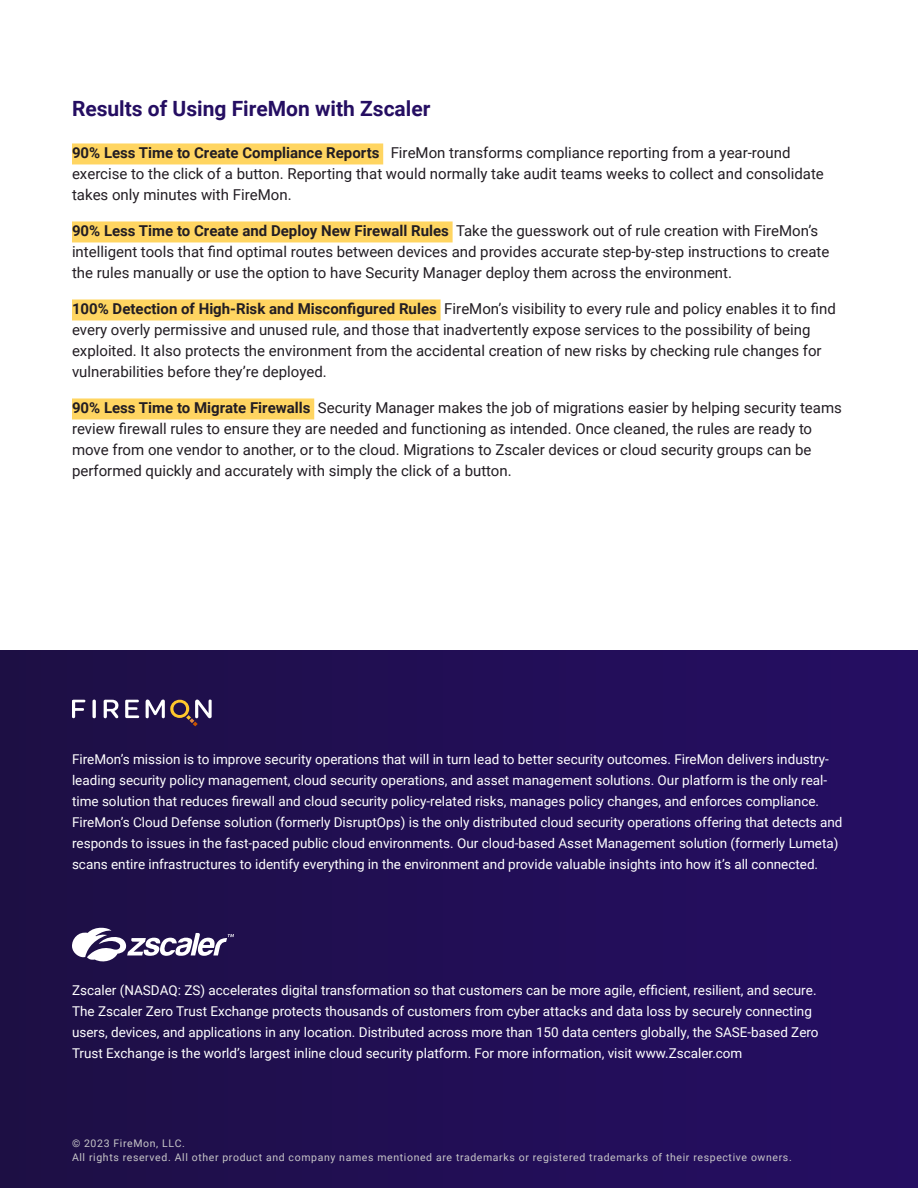
<style>
.page{position:relative;width:918px;height:1188px;background:#fff}
.page>*{position:absolute;margin:0;border:0;box-sizing:border-box;transform-origin:0 0}
.Header_-_Midnight{font:700 21px "Roboto";color:#250e62}
.Body_Text{font:15px/21px "Roboto";color:#221d23}
.Body_Text-2{font:13.5px/21px "Roboto";color:#fff}
.Copyright{font:10.5px/14px "Roboto";letter-spacing:.06em;color:#c7c6c8}
.s1{font-weight:700}
</style>
<div class="page">
<div style="left:72px;top:143px;width:311px;height:21px;background:#ffd561"></div>
<div style="left:72px;top:221px;width:381px;height:21px;background:#ffd561"></div>
<div style="left:72px;top:299px;width:369px;height:21px;background:#ffd561"></div>
<div style="left:72px;top:398px;width:242px;height:21px;background:#ffd561"></div>
<div style="left:0;top:651px;width:918px;height:537px;background:linear-gradient(to right,#1e0f45,#250e64)"></div>
<svg style="left:72px;top:928px;width:162px;height:33px"></svg>
<svg style="left:72px;top:700px;width:14px;height:18px"></svg>
<svg style="left:104px;top:700px;width:15px;height:19px"></svg>
<svg style="left:125px;top:700px;width:14px;height:18px"></svg>
<svg style="left:92px;top:700px;width:4px;height:18px"></svg>
<svg style="left:146px;top:699px;width:66px;height:27px;background:#5f4e69"></svg>
<p class="Header_-_Midnight" style="left:72px;top:94px;width:360px">Results of Using FireMon with Zscaler</p>
<p class="Body_Text" style="left:72px;top:142px;width:753px"><span class="s1">90% Less Time to Create Compliance Reports</span> FireMon transforms compliance reporting from a year-round exercise to the click of a button. Reporting that would normally take audit teams weeks to collect and consolidate takes only minutes with FireMon.</p>
<p class="Body_Text" style="left:72px;top:220px;width:759px"><span class="s1">90% Less Time to Create and Deploy New Firewall Rules</span> Take the guesswork out of rule creation with FireMon’s intelligent tools that find optimal routes between devices and provides accurate step-by-step instructions to create the rules manually or use the option to have Security Manager deploy them across the environment.</p>
<p class="Body_Text" style="left:72px;top:298px;width:765px"><span class="s1">100% Detection of High-Risk and Misconfigured Rules</span> FireMon’s visibility to every rule and policy enables it to find every overly permissive and unused rule, and those that inadvertently expose services to the possibility of being exploited. It also protects the environment from the accidental creation of new risks by checking rule changes for vulnerabilities before they’re deployed.</p>
<p class="Body_Text" style="left:72px;top:397px;width:771px"><span class="s1">90% Less Time to Migrate Firewalls</span> Security Manager makes the job of migrations easier by helping security teams review firewall rules to ensure they are needed and functioning as intended. Once cleaned, the rules are ready to move from one vendor to another, or to the cloud. Migrations to Zscaler devices or cloud security groups can be performed quickly and accurately with simply the click of a button.</p>
<p class="Body_Text-2" style="left:72px;top:748px;width:772px">FireMon’s mission is to improve security operations that will in turn lead to better security outcomes. FireMon delivers industry&shy;leading security policy management, cloud security operations, and asset management solutions. Our platform is the only real&shy;time solution that reduces firewall and cloud security policy-related risks, manages policy changes, and enforces compliance.<br>FireMon’s Cloud Defense solution (formerly DisruptOps) is the only distributed cloud security operations offering that detects and responds to issues in the fast-paced public cloud environments. Our cloud-based Asset Management solution (formerly Lumeta) scans entire infrastructures to identify everything in the environment and provide valuable insights into how it’s all connected.</p>
<p class="Body_Text-2" style="left:72px;top:979px;width:748px">Zscaler (NASDAQ: ZS) accelerates digital transformation so that customers can be more agile, efficient, resilient, and secure.<br>The Zscaler Zero Trust Exchange protects thousands of customers from cyber attacks and data loss by securely connecting users, devices, and applications in any location. Distributed across more than 150 data centers globally, the SASE-based Zero Trust Exchange is the world’s largest inline cloud security platform. For more information, visit www.Zscaler.com</p>
<p class="Copyright" style="left:72px;top:1136px;width:721px">© 2023 FireMon, LLC.<br>All rights reserved. All other product and company names mentioned are trademarks or registered trademarks of their respective owners.</p>
</div>
